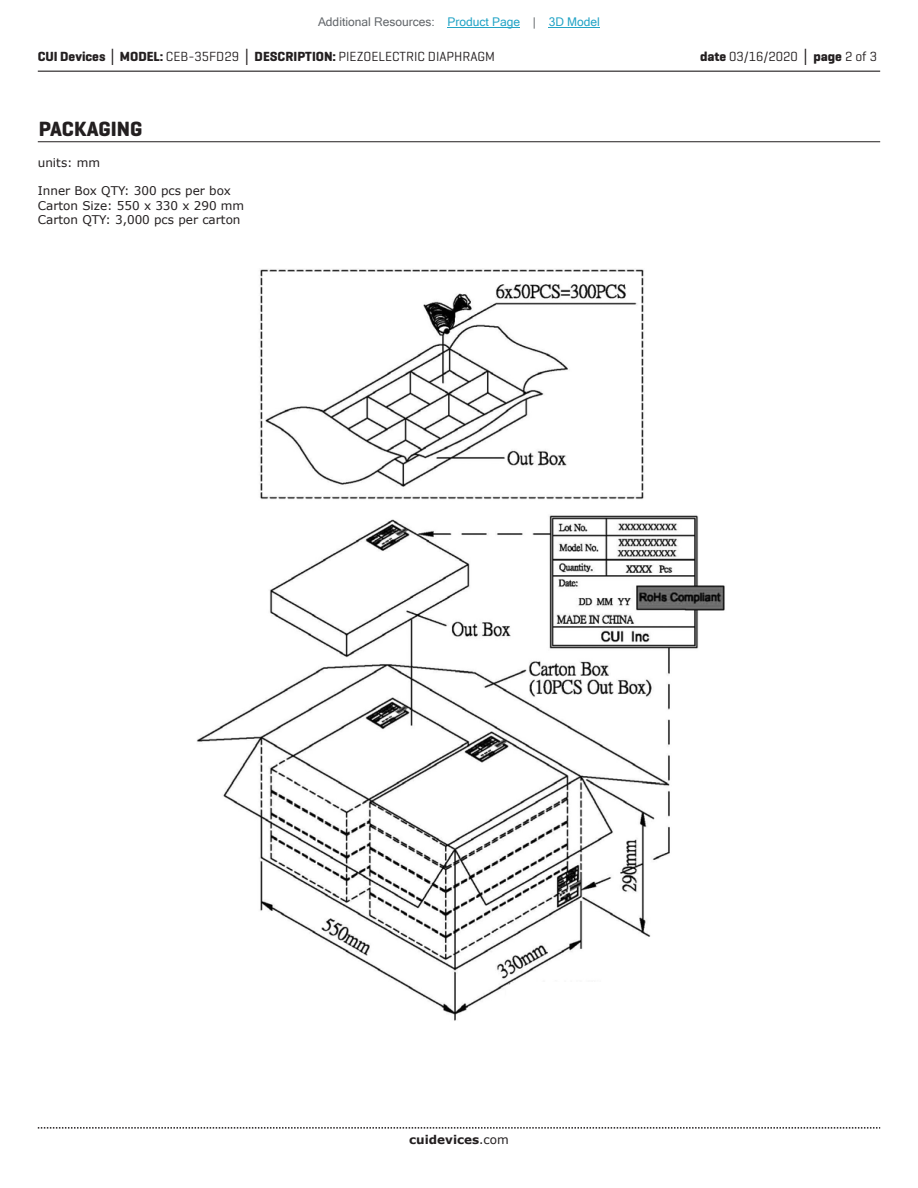
<style>
.page{position:relative;width:918px;height:1188px;background:#fff}
.page>*{position:absolute;margin:0;border:0;box-sizing:border-box;transform-origin:0 0}
.t1{font:700 21px "Geogrotesque";color:#231f20}
.t2{font:13.5px "Geogrotesque";color:#231f20}
.t3{font:12px/14.4px "Verdana";color:#231f20}
.t4{font:12px "Microsoft Sans Serif";color:#63676b}
.t5{font:700 12px "Verdana";color:#231f20}
.s1{color:#23a4c6}
.s2{font-weight:700}
.s3{font-family:"Verdana";font-weight:700}
.s4{font-weight:400}
</style>
<div class="page">
<hr style="left:38px;top:71px;width:842px;height:1px;background:#231f20">
<svg style="left:38px;top:1127px;width:842px;height:2px"></svg>
<hr style="left:38px;top:141px;width:842px;height:1px;background:#231f20">
<img style="left:196px;top:269px;width:529px;height:752px">
<hr style="left:448px;top:27px;width:72px;height:1px;background:#23a4c6">
<hr style="left:549px;top:27px;width:51px;height:1px;background:#23a4c6">
<p class="t4" style="left:318px;top:15px;width:283px">Additional Resources: <span class="s1">Product Page</span> | <span class="s1">3D Model</span></p>
<p class="t2" style="left:38px;top:48px;width:459px"><span class="s2">CUI Devices</span> <span class="s3">│</span> <span class="s2">MODEL:</span> CEB-35FD29 <span class="s3">│</span> <span class="s2">DESCRIPTION:</span> PIEZOELECTRIC DIAPHRAGM</p>
<p class="t2" style="left:700px;top:48px;width:179px"><span class="s2">date</span> 03/16/2020 <span class="s3">│</span> <span class="s2">page</span> 2 of 3</p>
<h1 class="t1" style="left:39px;top:116px;width:105px">PACKAGING</h1>
<p class="t3" style="left:38px;top:155px;width:64px">units: mm</p>
<p class="t3" style="left:38px;top:184px;width:208px">Inner Box QTY: 300 pcs per box<br>Carton Size: 550 x 330 x 290 mm<br>Carton QTY: 3,000 pcs per carton</p>
<p class="t5" style="left:409px;top:1131px;width:101px">cuidevices<span class="s4">.com</span></p>
</div>
